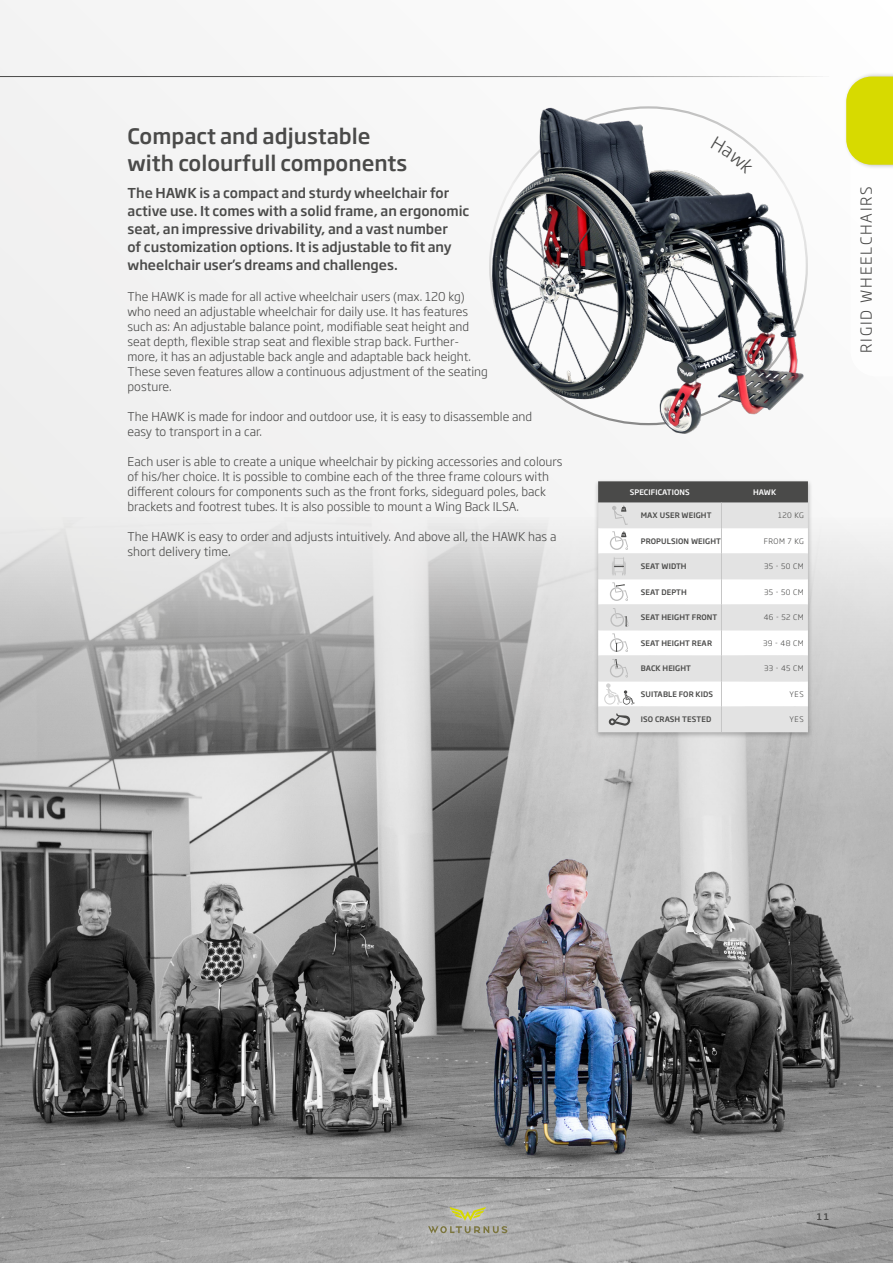
<style>
.page{position:relative;width:893px;height:1263px;background:#f4f4f4}
.page>*{position:absolute;margin:0;border:0;box-sizing:border-box;transform-origin:0 0}
.t1{font:500 21px/27px "Soho Gothic Pro";color:#4a4a49}
.t2{font:300 15px "Soho Gothic Pro";letter-spacing:.125em;color:#4a4a49}
.t3{font:500 13.5px/18px "Soho Gothic Pro";color:#4a4a49}
.t4{font:300 12px/15px "Soho Gothic Pro";color:#4a4a49}
.t5{font:500 9px "Soho Gothic Pro";color:#4a4a49}
.t6{font:500 7.5px "Soho Gothic Pro";letter-spacing:.015em;color:#4a4a49}
.t7{font:300 7.5px "Soho Gothic Pro";letter-spacing:.05em;color:#4a4a49}
.t8{font:500 7.5px "Soho Gothic Pro";letter-spacing:.015em;color:#fff}
</style>
<div class="page">
<img style="left:0;top:517px;width:893px;height:746px">
<img style="left:0;top:517px;width:43px;height:147px">
<img style="left:489px;top:106px;width:319px;height:328px">
<div style="left:418px;top:1197px;width:100px;height:47px;background:#fff;opacity:.75"></div>
<svg style="left:428px;top:1207px;width:79px;height:26px;background:#afae98"></svg>
<hr style="left:128px;top:1177px;width:680px;height:1px;background:#4a4a49">
<hr style="left:0;top:76px;width:829px;height:1px;background:#4a4a49">
<div style="left:843px;top:72px;width:50px;height:97px;background:#000;opacity:.25"></div>
<svg style="left:846px;top:77px;width:47px;height:92px;background:#dadd1b"></svg>
<div style="left:593px;top:479px;width:220px;height:260px;background:#000;opacity:.25"></div>
<svg style="left:598px;top:481px;width:210px;height:251px"></svg>
<svg style="left:711px;top:136px;width:44px;height:38px"></svg>
<h1 class="t1" style="left:128px;top:122px;width:281px">Compact and adjustable with colourfull components</h1>
<p class="t3" style="left:128px;top:183px;width:343px">The HAWK is a compact and sturdy wheelchair for active use. It comes with a solid frame, an ergonomic seat, an impressive drivability, and a vast number<br>of customization options. It is adjustable to fit any wheelchair user’s dreams and challenges.</p>
<p class="t4" style="left:128px;top:289px;width:362px">The HAWK is made for all active wheelchair users (max. 120 kg) who need an adjustable wheelchair for daily use. It has features such as: An adjustable balance point, modifiable seat height and seat depth, flexible strap seat and flexible strap back. Further&shy;more, it has an adjustable back angle and adaptable back height.<br>These seven features allow a continuous adjustment of the seating posture.</p>
<p class="t4" style="left:128px;top:409px;width:406px">The HAWK is made for indoor and outdoor use, it is easy to disassemble and easy to transport in a car.</p>
<p class="t4" style="left:128px;top:454px;width:436px">Each user is able to create a unique wheelchair by picking accessories and colours of his/her choice. It is possible to combine each of the three frame colours with different colours for components such as the front forks, sideguard poles, back brackets and footrest tubes. It is also possible to mount a Wing Back ILSA.</p>
<p class="t4" style="left:128px;top:529px;width:430px">The HAWK is easy to order and adjusts intuitively. And above all, the HAWK has a short delivery time.</p>
<p class="t8" style="left:630px;top:486px;width:62px">SPECIFICATIONS</p>
<p class="t8" style="left:753px;top:486px;width:25px">HAWK</p>
<p class="t6" style="left:641px;top:510px;width:72px">MAX USER WEIGHT</p>
<p class="t7" style="left:778px;top:510px;width:27px">120 KG</p>
<p class="t6" style="left:641px;top:535px;width:82px">PROPULSION WEIGHT</p>
<p class="t7" style="left:764px;top:535px;width:41px">FROM 7 KG</p>
<p class="t6" style="left:641px;top:561px;width:47px">SEAT WIDTH</p>
<p class="t7" style="left:764px;top:561px;width:41px">35 - 50 CM</p>
<p class="t6" style="left:641px;top:586px;width:48px">SEAT DEPTH</p>
<p class="t7" style="left:764px;top:586px;width:41px">35 - 50 CM</p>
<p class="t6" style="left:641px;top:612px;width:78px">SEAT HEIGHT FRONT</p>
<p class="t7" style="left:764px;top:612px;width:41px">46 - 52 CM</p>
<p class="t6" style="left:641px;top:637px;width:73px">SEAT HEIGHT REAR</p>
<p class="t7" style="left:763px;top:637px;width:42px">39 - 48 CM</p>
<p class="t6" style="left:641px;top:663px;width:52px">BACK HEIGHT</p>
<p class="t7" style="left:764px;top:663px;width:41px">33 - 45 CM</p>
<p class="t6" style="left:641px;top:688px;width:74px">SUITABLE FOR KIDS</p>
<p class="t7" style="left:790px;top:688px;width:16px">YES</p>
<p class="t6" style="left:641px;top:714px;width:72px">ISO CRASH TESTED</p>
<p class="t7" style="left:790px;top:714px;width:16px">YES</p>
<p class="t2" style="left:854px;top:353px;width:168px;rotate:-90deg">RIGID WHEELCHAIRS</p>
<p class="t5" style="left:817px;top:1210px;width:14px">11</p>
</div>
